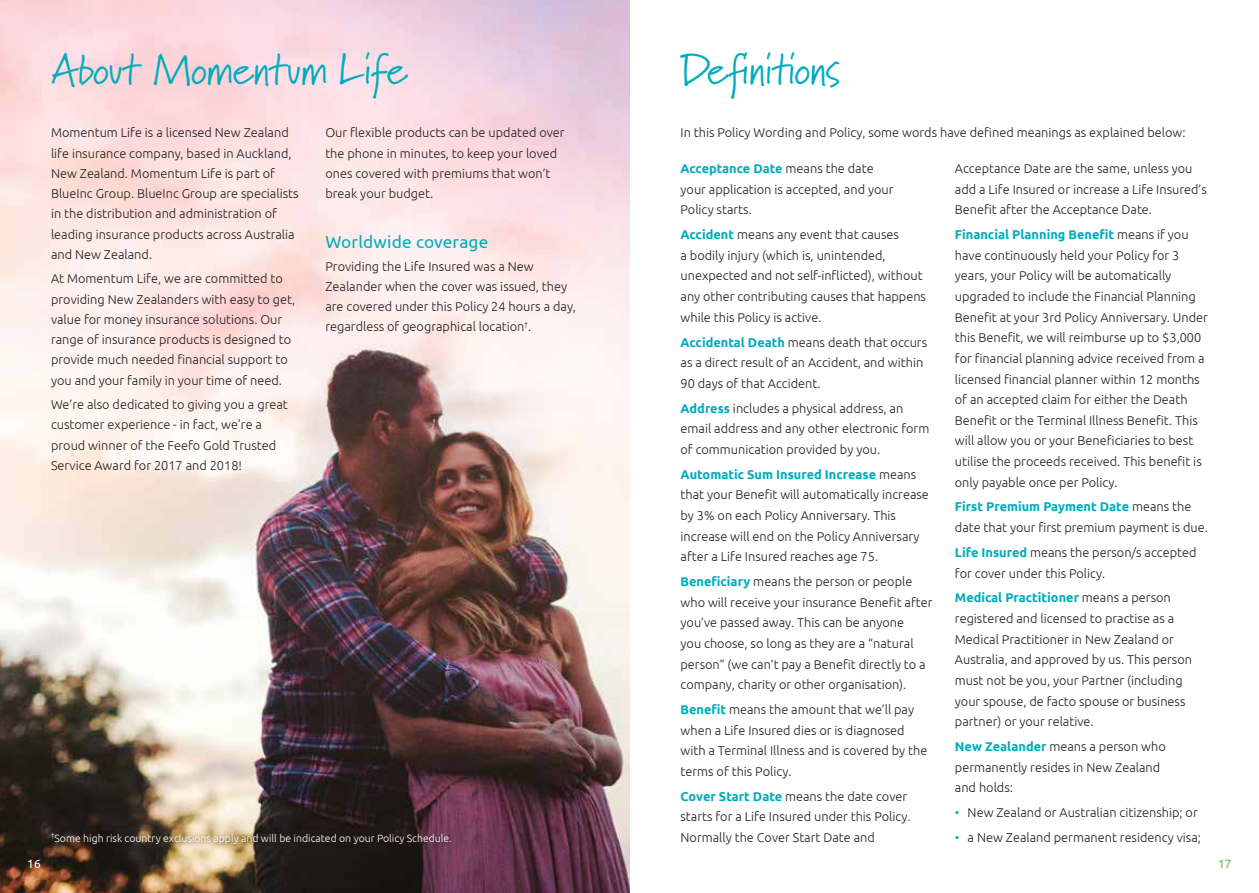
<style>
.page{position:relative;width:1259px;height:893px;background:#fff}
.page>*{position:absolute;margin:0;border:0;box-sizing:border-box;transform-origin:0 0}
.t1{font:43.5px "Marydale";letter-spacing:-.02em;color:#00acbd}
.t2{font:17.25px "Ubuntu";letter-spacing:.01em;color:#00acbd}
.t3{font:300 12.75px/20.5px "Ubuntu";color:#231f20}
.t4{font:12px "Ubuntu";color:#fff}
.t5{font:12px "Ubuntu";color:#58b947}
.t6{font:300 10.5px "Ubuntu";color:#fff}
.s1{font-weight:700;color:#00acbd}
.s2{color:#00acbd}
</style>
<div class="page">
<img style="left:0;top:0;width:629px;height:893px">
<div style="left:48px;top:829px;width:408px;height:20px;background:#231f20;opacity:.75"></div>
<h1 class="t1" style="left:51px;top:43px;width:358px">About Momentum Life</h1>
<h1 class="t1" style="left:680px;top:43px;width:161px">Definitions</h1>
<p class="t3" style="left:51px;top:122px;width:249px">Momentum Life is a licensed New Zealand life insurance company, based in Auckland, New Zealand. Momentum Life is part of BlueInc Group. BlueInc Group are specialists in the distribution and administration of leading insurance products across Australia and New Zealand.</p>
<p class="t3" style="left:51px;top:268px;width:246px">At Momentum Life, we are committed to providing New Zealanders with easy to get, value for money insurance solutions. Our range of insurance products is designed to provide much needed financial support to you and your family in your time of need.</p>
<p class="t3" style="left:51px;top:394px;width:238px">We’re also dedicated to giving you a great customer experience - in fact, we're a proud winner of the Feefo Gold Trusted Service Award for 2017 and 2018!</p>
<p class="t3" style="left:325px;top:122px;width:241px">Our flexible products can be updated over the phone in minutes, to keep your loved ones covered with premiums that won’t break your budget.</p>
<h2 class="t2" style="left:325px;top:232px;width:164px">Worldwide coverage</h2>
<p class="t3" style="left:325px;top:256px;width:252px">Providing the Life Insured was a New Zealander when the cover was issued, they are covered under this Policy 24 hours a day, regardless of geographical location<sup>†</sup>.</p>
<p class="t3" style="left:680px;top:122px;width:506px">In this Policy Wording and Policy, some words have defined meanings as explained below:</p>
<p class="t3" style="left:680px;top:158px;width:214px"><span class="s1">Acceptance Date</span> means the date your application is accepted, and your<br>Policy starts.</p>
<p class="t3" style="left:680px;top:224px;width:247px"><span class="s1">Accident</span> means any event that causes<br>a bodily injury (which is, unintended, unexpected and not self-inflicted), without any other contributing causes that happens while this Policy is active.</p>
<p class="t3" style="left:680px;top:331px;width:248px"><span class="s1">Accidental Death</span> means death that occurs as a direct result of an Accident, and within<br>90 days of that Accident.</p>
<p class="t3" style="left:680px;top:397px;width:250px"><span class="s1">Address</span> includes a physical address, an email address and any other electronic form of communication provided by you.</p>
<p class="t3" style="left:680px;top:464px;width:250px"><span class="s1">Automatic Sum Insured Increase</span> means that your Benefit will automatically increase by 3% on each Policy Anniversary. This increase will end on the Policy Anniversary after a Life Insured reaches age 75.</p>
<p class="t3" style="left:680px;top:571px;width:253px"><span class="s1">Beneficiary</span> means the person or people who will receive your insurance Benefit after you’ve passed away. This can be anyone<br>you choose, so long as they are a “natural person” (we can’t pay a Benefit directly to a company, charity or other organisation).</p>
<p class="t3" style="left:680px;top:699px;width:248px"><span class="s1">Benefit</span> means the amount that we’ll pay when a Life Insured dies or is diagnosed with a Terminal Illness and is covered by the terms of this Policy.</p>
<p class="t3" style="left:680px;top:786px;width:231px"><span class="s1">Cover Start Date</span> means the date cover starts for a Life Insured under this Policy.<br>Normally the Cover Start Date and</p>
<p class="t3" style="left:955px;top:158px;width:254px">Acceptance Date are the same, unless you add a Life Insured or increase a Life Insured’s<br>Benefit after the Acceptance Date.</p>
<p class="t3" style="left:955px;top:224px;width:255px"><span class="s1">Financial Planning Benefit</span> means if you have continuously held your Policy for 3 years, your Policy will be automatically upgraded to include the Financial Planning Benefit at your 3rd Policy Anniversary. Under this Benefit, we will reimburse up to $3,000 for financial planning advice received from a licensed financial planner within 12 months of an accepted claim for either the Death Benefit or the Terminal Illness Benefit. This will allow you or your Beneficiaries to best utilise the proceeds received. This benefit is only payable once per Policy.</p>
<p class="t3" style="left:955px;top:496px;width:254px"><span class="s1">First Premium Payment Date</span> means the date that your first premium payment is due.</p>
<p class="t3" style="left:955px;top:542px;width:243px"><span class="s1">Life Insured</span> means the person/s accepted for cover under this Policy.</p>
<p class="t3" style="left:955px;top:587px;width:239px"><span class="s1">Medical Practitioner</span> means a person registered and licensed to practise as a Medical Practitioner in New Zealand or Australia, and approved by us. This person must not be you, your Partner (including your spouse, de facto spouse or business partner) or your relative.</p>
<p class="t3" style="left:955px;top:736px;width:212px"><span class="s1">New Zealander</span> means a person who permanently resides in New Zealand and holds:</p>
<p class="t3" style="left:955px;top:802px;width:244px"><span class="s2">•</span> New Zealand or Australian citizenship; or</p>
<p class="t3" style="left:955px;top:827px;width:248px"><span class="s2">•</span> a New Zealand permanent residency visa;</p>
<p class="t6" style="left:51px;top:832px;width:402px"><sup>†</sup>Some high risk country exclusions apply and will be indicated on your Policy Schedule.</p>
<p class="t4" style="left:27px;top:856px;width:15px">16</p>
<p class="t5" style="left:1218px;top:856px;width:15px">17</p>
</div>
